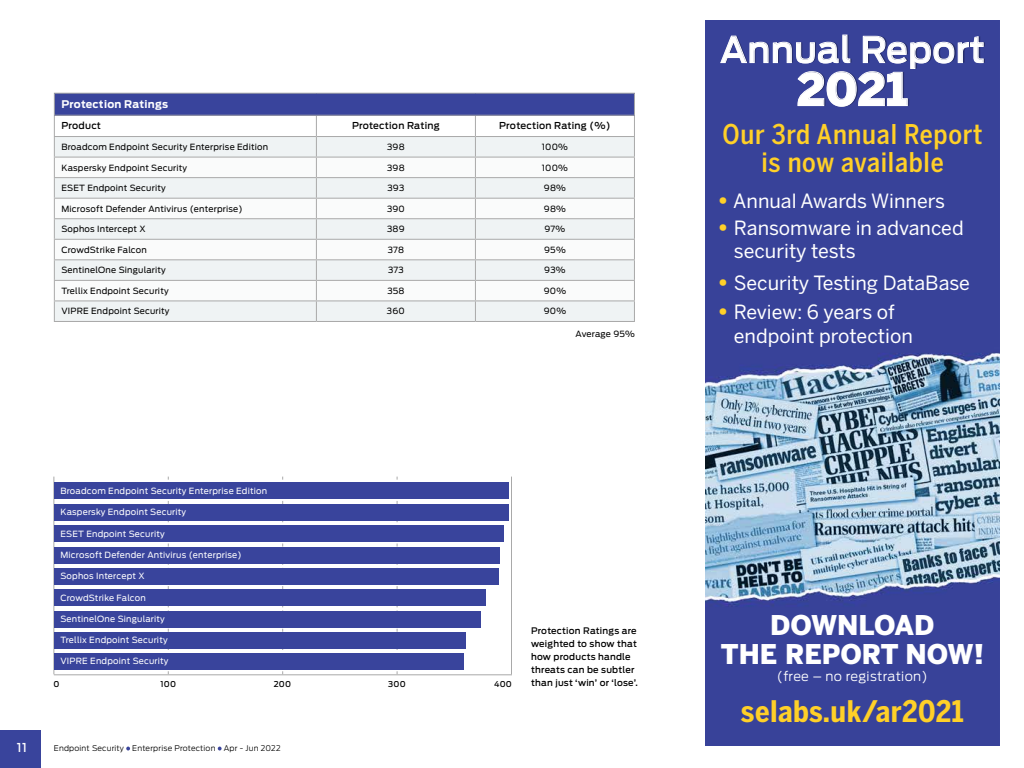
<style>
.page{position:relative;width:1024px;height:768px;background:#fff}
.page>*{position:absolute;margin:0;border:0;box-sizing:border-box;transform-origin:0 0}
.t1{font:900 45px "Benton Sans";color:#fff}
.t2{font:500 35.5px "Antenna";letter-spacing:.015em;color:#fff}
.t3{font:700 29.5px "Benton Sans Cond";letter-spacing:.015em;color:#ffd028}
.t4{font:500 27px/27.5px "Benton Sans Cond";letter-spacing:.025em;color:#ffd028;text-align:center}
.t5{font:900 27px/28.5px "Benton Sans";color:#fff;text-align:center}
.t6{font:19.5px/22.9px "Benton Sans";color:#fff}
.t7{font:300 13px "Antenna";letter-spacing:.025em;color:#fff}
.t8{font:500 12.2px "Antenna";color:#fff}
.t9{font:700 10.5px "Antenna";letter-spacing:.025em;color:#fff}
.t10{font:500 9.5px "Antenna";letter-spacing:.025em;color:#000}
.t11{font:500 9px/13px "Antenna";letter-spacing:.025em;color:#000}
.t12{font:8.5px "Antenna";letter-spacing:.025em;color:#000}
.t13{font:8.5px "Antenna";letter-spacing:.025em;color:#fff}
.t14{font:8.5px "Antenna";letter-spacing:.005em;color:#000}
.t15{font:500 8px "Antenna";letter-spacing:.025em;color:#000}
.t16{font:300 7.8px "Antenna";letter-spacing:.025em;color:#000}
.s1{font-size:27px;color:#ffd028}
</style>
<div class="page">
<div style="left:0;top:730px;width:41px;height:38px;background:#39449c"></div>
<svg style="left:126px;top:747px;width:4px;height:4px"></svg>
<svg style="left:218px;top:747px;width:4px;height:4px"></svg>
<svg style="left:397px;top:477px;width:1px;height:197px"></svg>
<svg style="left:168px;top:477px;width:1px;height:197px"></svg>
<svg style="left:282px;top:477px;width:1px;height:197px"></svg>
<div style="left:54px;top:93px;width:580px;height:22px;background:#39449c"></div>
<div style="left:55px;top:137px;width:579px;height:184px;background:#eff3f4"></div>
<svg style="left:55px;top:158px;width:579px;height:142px"></svg>
<hr style="left:55px;top:115px;width:261px;height:1px;background:#a9a9a9">
<hr style="left:316px;top:115px;width:159px;height:1px;background:#a9a9a9">
<hr style="left:475px;top:115px;width:159px;height:1px;background:#a9a9a9">
<hr style="left:54px;top:136px;width:262px;height:1px;background:#a9a9a9">
<hr style="left:316px;top:136px;width:159px;height:1px;background:#a9a9a9">
<hr style="left:475px;top:136px;width:160px;height:1px;background:#a9a9a9">
<hr style="left:54px;top:157px;width:262px;height:1px;background:#a9a9a9">
<hr style="left:316px;top:157px;width:159px;height:1px;background:#a9a9a9">
<hr style="left:475px;top:157px;width:160px;height:1px;background:#a9a9a9">
<hr style="left:54px;top:177px;width:262px;height:1px;background:#a9a9a9">
<hr style="left:316px;top:177px;width:159px;height:1px;background:#a9a9a9">
<hr style="left:475px;top:177px;width:160px;height:1px;background:#a9a9a9">
<hr style="left:54px;top:198px;width:262px;height:1px;background:#a9a9a9">
<hr style="left:316px;top:198px;width:159px;height:1px;background:#a9a9a9">
<hr style="left:475px;top:198px;width:160px;height:1px;background:#a9a9a9">
<hr style="left:54px;top:218px;width:262px;height:1px;background:#a9a9a9">
<hr style="left:316px;top:218px;width:159px;height:1px;background:#a9a9a9">
<hr style="left:475px;top:218px;width:160px;height:1px;background:#a9a9a9">
<hr style="left:54px;top:239px;width:262px;height:1px;background:#a9a9a9">
<hr style="left:316px;top:239px;width:159px;height:1px;background:#a9a9a9">
<hr style="left:475px;top:239px;width:160px;height:1px;background:#a9a9a9">
<hr style="left:54px;top:259px;width:262px;height:1px;background:#a9a9a9">
<hr style="left:316px;top:259px;width:159px;height:1px;background:#a9a9a9">
<hr style="left:475px;top:259px;width:160px;height:1px;background:#a9a9a9">
<hr style="left:54px;top:280px;width:262px;height:1px;background:#a9a9a9">
<hr style="left:316px;top:280px;width:159px;height:1px;background:#a9a9a9">
<hr style="left:475px;top:280px;width:160px;height:1px;background:#a9a9a9">
<hr style="left:54px;top:300px;width:262px;height:1px;background:#a9a9a9">
<hr style="left:316px;top:300px;width:159px;height:1px;background:#a9a9a9">
<svg style="left:316px;top:116px;width:1px;height:205px"></svg>
<hr style="left:475px;top:300px;width:160px;height:1px;background:#a9a9a9">
<svg style="left:475px;top:116px;width:1px;height:205px"></svg>
<hr style="left:54px;top:321px;width:262px;height:1px;background:#a9a9a9">
<hr style="left:316px;top:321px;width:159px;height:1px;background:#a9a9a9">
<hr style="left:475px;top:321px;width:160px;height:1px;background:#a9a9a9">
<hr style="left:54px;top:93px;width:262px;height:1px;background:#a9a9a9">
<hr style="left:316px;top:93px;width:159px;height:1px;background:#a9a9a9">
<hr style="left:475px;top:93px;width:160px;height:1px;background:#a9a9a9">
<svg style="left:54px;top:94px;width:1px;height:227px"></svg>
<svg style="left:634px;top:94px;width:1px;height:227px"></svg>
<hr style="left:54px;top:674px;width:458px;height:1px;background:#a9a9a9">
<hr style="left:511px;top:477px;width:1px;height:197px;background:#a9a9a9">
<hr style="left:53px;top:477px;width:1px;height:197px;background:#a9a9a9">
<img style="left:705px;top:20px;width:294px;height:726px">
<svg style="left:721px;top:35px;width:262px;height:71px;background:#475099"></svg>
<div style="left:54px;top:483px;width:455px;height:16px;background:#39449c"></div>
<div style="left:54px;top:504px;width:455px;height:16px;background:#39449c"></div>
<div style="left:54px;top:525px;width:449px;height:17px;background:#39449c"></div>
<div style="left:54px;top:547px;width:446px;height:16px;background:#39449c"></div>
<div style="left:54px;top:568px;width:445px;height:17px;background:#39449c"></div>
<div style="left:54px;top:590px;width:432px;height:16px;background:#39449c"></div>
<div style="left:54px;top:611px;width:427px;height:16px;background:#39449c"></div>
<div style="left:54px;top:632px;width:412px;height:17px;background:#39449c"></div>
<div style="left:54px;top:654px;width:409px;height:16px;background:#39449c"></div>
<p class="t9" style="left:61px;top:98px;width:108px">Protection Ratings</p>
<p class="t10" style="left:61px;top:120px;width:41px">Product</p>
<p class="t10" style="left:352px;top:120px;width:89px">Protection Rating</p>
<p class="t10" style="left:499px;top:120px;width:113px">Protection Rating (%)</p>
<p class="t12" style="left:61px;top:142px;width:208px">Broadcom Endpoint Security Enterprise Edition</p>
<p class="t12" style="left:387px;top:142px;width:19px">398</p>
<p class="t12" style="left:542px;top:142px;width:28px">100%</p>
<p class="t12" style="left:61px;top:162px;width:127px">Kaspersky Endpoint Security</p>
<p class="t12" style="left:387px;top:162px;width:19px">398</p>
<p class="t12" style="left:542px;top:162px;width:28px">100%</p>
<p class="t12" style="left:61px;top:183px;width:106px">ESET Endpoint Security</p>
<p class="t12" style="left:388px;top:183px;width:18px">393</p>
<p class="t12" style="left:544px;top:183px;width:24px">98%</p>
<p class="t12" style="left:61px;top:204px;width:183px">Microsoft Defender Antivirus (enterprise)</p>
<p class="t12" style="left:387px;top:204px;width:19px">390</p>
<p class="t12" style="left:544px;top:204px;width:24px">98%</p>
<p class="t12" style="left:61px;top:224px;width:86px">Sophos Intercept X</p>
<p class="t12" style="left:387px;top:224px;width:19px">389</p>
<p class="t12" style="left:545px;top:224px;width:22px">97%</p>
<p class="t12" style="left:61px;top:245px;width:87px">CrowdStrike Falcon</p>
<p class="t12" style="left:388px;top:245px;width:18px">378</p>
<p class="t12" style="left:544px;top:245px;width:23px">95%</p>
<p class="t12" style="left:61px;top:265px;width:106px">SentinelOne Singularity</p>
<p class="t12" style="left:388px;top:265px;width:17px">373</p>
<p class="t12" style="left:544px;top:265px;width:23px">93%</p>
<p class="t12" style="left:61px;top:286px;width:109px">Trellix Endpoint Security</p>
<p class="t12" style="left:387px;top:286px;width:19px">358</p>
<p class="t12" style="left:544px;top:286px;width:24px">90%</p>
<p class="t12" style="left:61px;top:306px;width:110px">VIPRE Endpoint Security</p>
<p class="t12" style="left:387px;top:306px;width:19px">360</p>
<p class="t12" style="left:544px;top:306px;width:24px">90%</p>
<p class="t14" style="left:576px;top:329px;width:61px">Average 95%</p>
<p class="t13" style="left:60px;top:486px;width:208px">Broadcom Endpoint Security Enterprise Edition</p>
<p class="t13" style="left:60px;top:507px;width:127px">Kaspersky Endpoint Security</p>
<p class="t13" style="left:60px;top:529px;width:106px">ESET Endpoint Security</p>
<p class="t13" style="left:60px;top:550px;width:183px">Microsoft Defender Antivirus (enterprise)</p>
<p class="t13" style="left:60px;top:571px;width:86px">Sophos Intercept X</p>
<p class="t13" style="left:60px;top:592px;width:87px">CrowdStrike Falcon</p>
<p class="t13" style="left:60px;top:614px;width:106px">SentinelOne Singularity</p>
<p class="t13" style="left:60px;top:635px;width:109px">Trellix Endpoint Security</p>
<p class="t13" style="left:60px;top:656px;width:110px">VIPRE Endpoint Security</p>
<p class="t15" style="left:53px;top:680px;width:8px">0</p>
<p class="t15" style="left:161px;top:680px;width:17px">100</p>
<p class="t15" style="left:274px;top:680px;width:19px">200</p>
<p class="t15" style="left:388px;top:680px;width:19px">300</p>
<p class="t15" style="left:494px;top:680px;width:19px">400</p>
<p class="t11" style="left:531px;top:625px;width:108px">Protection Ratings are weighted to show that how products handle threats can be subtler than just ‘win’ or ‘lose’.</p>
<h3 class="t8" style="left:17px;top:740px;width:11px">11</h3>
<p class="t16" style="left:54px;top:743px;width:228px">Endpoint Security Enterprise Protection Apr - Jun 2022</p>
<h2 class="t2" style="left:720px;top:29px;width:266px">Annual Report</h2>
<h1 class="t1" style="left:797px;top:60px;width:112px">2021</h1>
<h3 class="t4" style="left:723px;top:121px;width:261px">Our 3rd Annual Report is now available</h3>
<h3 class="t6" style="left:717px;top:189px;width:230px"><span class="s1">•</span> Annual Awards Winners</h3>
<h3 class="t6" style="left:734px;top:217px;width:231px;text-indent:-17px"><span class="s1">•</span> Ransomware in advanced security tests</h3>
<h3 class="t6" style="left:717px;top:271px;width:255px"><span class="s1">•</span> Security Testing DataBase</h3>
<h3 class="t6" style="left:734px;top:300px;width:181px;line-height:23.9px;text-indent:-17px"><span class="s1">•</span> Review: 6 years of endpoint protection</h3>
<h3 class="t5" style="left:721px;top:612px;width:264px">DOWNLOAD<br>THE REPORT NOW!</h3>
<h3 class="t7" style="left:777px;top:669px;width:152px">(free – no registration)</h3>
<h3 class="t3" style="left:741px;top:694px;width:224px">selabs.uk/ar2021</h3>
</div>
